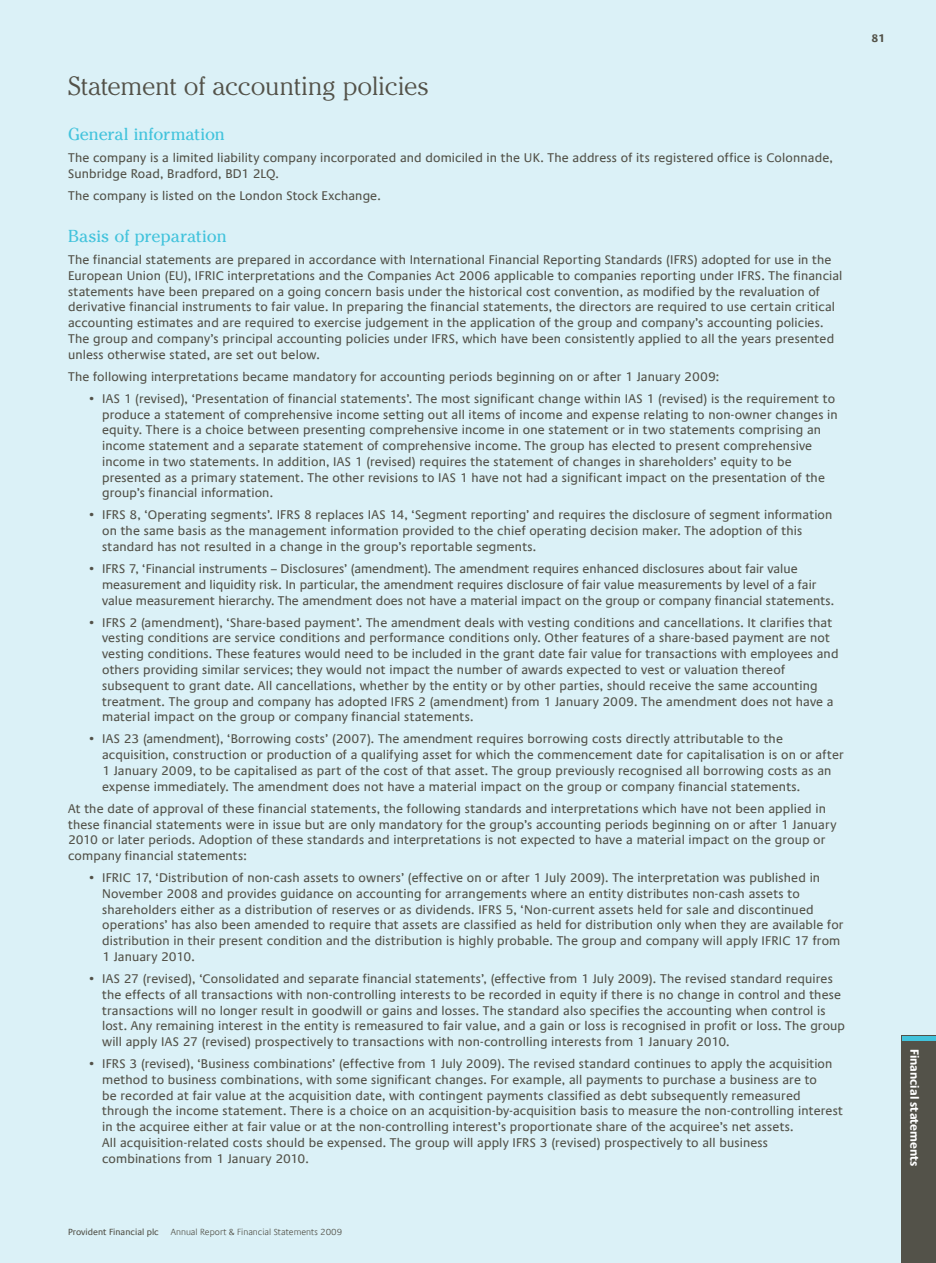
<style>
.page{position:relative;width:936px;height:1263px;background:#fff}
.page>*{position:absolute;margin:0;border:0;box-sizing:border-box;transform-origin:0 0}
.Section_Header{font:300 26.25px "Cheltenham Std";letter-spacing:-.015em;color:#535249}
.A_Head{font:17.25px "Cheltenham Std";letter-spacing:-.005em;color:#42c3dc}
.Text_-_Bullets{font:12.75px/15.8px "Praxis Com";letter-spacing:.01em;color:#535249}
.Text_-_Body{font:12.75px/15.8px "Praxis Com";letter-spacing:.01em;color:#535249}
.t1{font:700 12px "Praxis Com";color:#fff}
.t2{font:700 11.25px "Praxis Com";color:#535249}
.t3{font:300 9px "Praxis Com";color:#535249}
.t4{font:9px "Praxis Com";color:#535249}
</style>
<div class="page">
<div style="left:0;top:0;width:935px;height:1263px;background:#dbf1f7"></div>
<div style="left:901px;top:1036px;width:34px;height:227px;background:#535249"></div>
<hr style="left:901px;top:1036px;width:34px;height:4px;background:#42c3dc">
<p class="Section_Header" style="left:68px;top:71px;width:362px">Statement of accounting policies</p>
<p class="A_Head" style="left:68px;top:124px;width:158px">General information</p>
<p class="Text_-_Body" style="left:68px;top:150px;width:766px">The company is a limited liability company incorporated and domiciled in the UK. The address of its registered office is Colonnade,<br>Sunbridge Road, Bradford, BD1 2LQ.</p>
<p class="Text_-_Body" style="left:68px;top:188px;width:314px">The company is listed on the London Stock Exchange.</p>
<p class="A_Head" style="left:68px;top:226px;width:160px">Basis of preparation</p>
<p class="Text_-_Body" style="left:68px;top:252px;width:775px">The financial statements are prepared in accordance with International Financial Reporting Standards (IFRS) adopted for use in the European Union (EU), IFRIC interpretations and the Companies Act 2006 applicable to companies reporting under IFRS. The financial statements have been prepared on a going concern basis under the historical cost convention, as modified by the revaluation of derivative financial instruments to fair value. In preparing the financial statements, the directors are required to use certain critical accounting estimates and are required to exercise judgement in the application of the group and company’s accounting policies.<br>The group and company’s principal accounting policies under IFRS, which have been consistently applied to all the years presented unless otherwise stated, are set out below.</p>
<p class="Text_-_Body" style="left:68px;top:369px;width:652px">The following interpretations became mandatory for accounting periods beginning on or after 1 January 2009:</p>
<p class="Text_-_Bullets" style="left:102px;top:391px;width:737px;text-indent:-13px">• IAS 1 (revised), ‘Presentation of financial statements’. The most significant change within IAS 1 (revised) is the requirement to produce a statement of comprehensive income setting out all items of income and expense relating to non-owner changes in equity. There is a choice between presenting comprehensive income in one statement or in two statements comprising an income statement and a separate statement of comprehensive income. The group has elected to present comprehensive income in two statements. In addition, IAS 1 (revised) requires the statement of changes in shareholders’ equity to be presented as a primary statement. The other revisions to IAS 1 have not had a significant impact on the presentation of the group’s financial information.</p>
<p class="Text_-_Bullets" style="left:102px;top:507px;width:731px;text-indent:-13px">• IFRS 8, ‘Operating segments’. IFRS 8 replaces IAS 14, ‘Segment reporting’ and requires the disclosure of segment information on the same basis as the management information provided to the chief operating decision maker. The adoption of this standard has not resulted in a change in the group’s reportable segments.</p>
<p class="Text_-_Bullets" style="left:102px;top:561px;width:733px;text-indent:-13px">• IFRS 7, ‘Financial instruments – Disclosures’ (amendment). The amendment requires enhanced disclosures about fair value measurement and liquidity risk. In particular, the amendment requires disclosure of fair value measurements by level of a fair value measurement hierarchy. The amendment does not have a material impact on the group or company financial statements.</p>
<p class="Text_-_Bullets" style="left:102px;top:615px;width:737px;text-indent:-13px">• IFRS 2 (amendment), ‘Share-based payment’. The amendment deals with vesting conditions and cancellations. It clarifies that vesting conditions are service conditions and performance conditions only. Other features of a share-based payment are not vesting conditions. These features would need to be included in the grant date fair value for transactions with employees and others providing similar services; they would not impact the number of awards expected to vest or valuation thereof subsequent to grant date. All cancellations, whether by the entity or by other parties, should receive the same accounting treatment. The group and company has adopted IFRS 2 (amendment) from 1 January 2009. The amendment does not have a material impact on the group or company financial statements.</p>
<p class="Text_-_Bullets" style="left:102px;top:731px;width:743px;text-indent:-13px">• IAS 23 (amendment), ‘Borrowing costs’ (2007). The amendment requires borrowing costs directly attributable to the acquisition, construction or production of a qualifying asset for which the commencement date for capitalisation is on or after 1 January 2009, to be capitalised as part of the cost of that asset. The group previously recognised all borrowing costs as an expense immediately. The amendment does not have a material impact on the group or company financial statements.</p>
<p class="Text_-_Body" style="left:68px;top:801px;width:769px">At the date of approval of these financial statements, the following standards and interpretations which have not been applied in these financial statements were in issue but are only mandatory for the group’s accounting periods beginning on or after 1 January 2010 or later periods. Adoption of these standards and interpretations is not expected to have a material impact on the group or company financial statements:</p>
<p class="Text_-_Bullets" style="left:102px;top:870px;width:743px;text-indent:-13px">• IFRIC 17, ‘Distribution of non-cash assets to owners’ (effective on or after 1 July 2009). The interpretation was published in November 2008 and provides guidance on accounting for arrangements where an entity distributes non-cash assets to shareholders either as a distribution of reserves or as dividends. IFRS 5, ‘Non-current assets held for sale and discontinued operations’ has also been amended to require that assets are classified as held for distribution only when they are available for distribution in their present condition and the distribution is highly probable. The group and company will apply IFRIC 17 from 1 January 2010.</p>
<p class="Text_-_Bullets" style="left:102px;top:971px;width:744px;text-indent:-13px">• IAS 27 (revised), ‘Consolidated and separate financial statements’, (effective from 1 July 2009). The revised standard requires the effects of all transactions with non-controlling interests to be recorded in equity if there is no change in control and these transactions will no longer result in goodwill or gains and losses. The standard also specifies the accounting when control is lost. Any remaining interest in the entity is remeasured to fair value, and a gain or loss is recognised in profit or loss. The group will apply IAS 27 (revised) prospectively to transactions with non-controlling interests from 1 January 2010.</p>
<p class="Text_-_Bullets" style="left:102px;top:1056px;width:742px;text-indent:-13px">• IFRS 3 (revised), ‘Business combinations’ (effective from 1 July 2009). The revised standard continues to apply the acquisition method to business combinations, with some significant changes. For example, all payments to purchase a business are to<br>be recorded at fair value at the acquisition date, with contingent payments classified as debt subsequently remeasured through the income statement. There is a choice on an acquisition-by-acquisition basis to measure the non-controlling interest in the acquiree either at fair value or at the non-controlling interest’s proportionate share of the acquiree’s net assets.<br>All acquisition-related costs should be expensed. The group will apply IFRS 3 (revised) prospectively to all business combinations from 1 January 2010.</p>
<p class="t4" style="left:68px;top:1227px;width:92px">Provident Financial plc</p>
<p class="t3" style="left:171px;top:1227px;width:173px">Annual Report &amp; Financial Statements 2009</p>
<p class="t2" style="left:871px;top:32px;width:15px">81</p>
<p class="t1" style="left:921px;top:1049px;width:120px;rotate:90deg">Financial statements</p>
</div>
